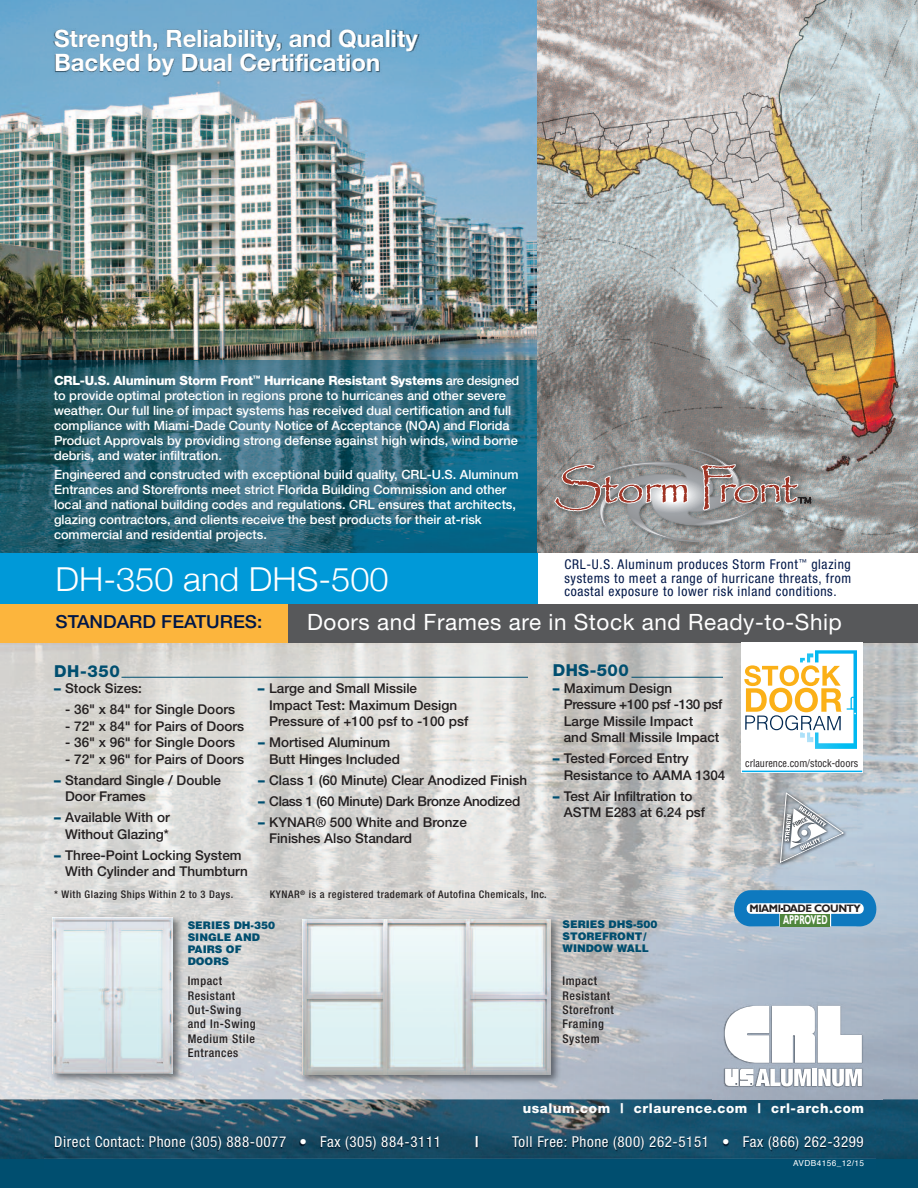
<style>
.page{position:relative;width:918px;height:1188px;background:#fff}
.page>*{position:absolute;margin:0;border:0;box-sizing:border-box;transform-origin:0 0}
.t1{font:300 33px "Helvetica Neue";color:#fff;scale:1.04 1}
.t2{font:700 24px/24px "Helvetica Neue";color:#fff}
.t3{font:22.5px "Helvetica Neue";letter-spacing:.025em;color:#fff}
.t4{font:500 18px "Helvetica Neue";color:#001748;scale:1.04 1}
.t5{font:800 16.5px "Helvetica Neue";letter-spacing:.025em;color:#004e6f}
.t6{font:condensed 15px "Helvetica Neue";letter-spacing:.04em;color:#fff}
.t7{font:700 condensed 15px "Helvetica Neue";color:#fff}
.t8{font:500 13.5px/16.5px "Helvetica Neue";color:#231f20}
.t9{font:condensed 13.5px/13.5px "Helvetica Neue";letter-spacing:.05em;color:#001748;text-align:justify}
.t10{font:800 13.5px "Helvetica Neue";letter-spacing:.045em;color:#fff}
.t11{font:500 13.5px "Helvetica Neue";letter-spacing:-.02em;color:#231f20}
.t12{font:500 12.75px/15px "Helvetica Neue";color:#fff}
.t13{font:700 12.75px "Gill Sans";color:#fff;scale:.61 1}
.t14{font:500 condensed 12px/14.4px "Helvetica Neue";letter-spacing:.05em;color:#231f20}
.t15{font:700 10.8px "Gill Sans";letter-spacing:-.05em;color:#231f20}
.t16{font:500 condensed 10.5px "Helvetica Neue";letter-spacing:.05em;color:#231f20}
.t17{font:900 10.5px/12px "Helvetica";color:#004e6f}
.t18{font:condensed 10.5px "Helvetica";color:#231f20}
.t19{font:8.25px "Helvetica";letter-spacing:.05em;color:#fff}
.s1{font-weight:800}
.s2{font-weight:900;color:#004e6f}
</style>
<div class="page">
<img style="left:0;top:0;width:537px;height:554px">
<div style="left:0;top:641px;width:918px;height:547px;background:#004e6f"></div>
<img style="left:0;top:1099px;width:918px;height:60px">
<img style="left:0;top:360px;width:537px;height:193px">
<img style="left:0;top:643px;width:918px;height:456px">
<img style="left:538px;top:0;width:380px;height:553px">
<div style="left:0;top:604px;width:288px;height:39px;background:#fcb53d"></div>
<div style="left:288px;top:604px;width:630px;height:39px;background:#57585a"></div>
<img style="left:42px;top:909px;width:151px;height:183px">
<img style="left:53px;top:918px;width:120px;height:156px">
<img style="left:285px;top:907px;width:288px;height:186px">
<img style="left:303px;top:919px;width:247px;height:156px">
<img style="left:755px;top:777px;width:102px;height:108px">
<svg style="left:780px;top:792px;width:64px;height:71px;background:#b5bec7"></svg>
<img style="left:45px;top:1120px;width:831px;height:39px">
<img style="left:48px;top:0;width:412px;height:119px">
<div style="left:0;top:554px;width:538px;height:50px;background:#0099d8"></div>
<svg style="left:732px;top:890px;width:147px;height:36px;background:#5ca0c0"></svg>
<img style="left:713px;top:997px;width:169px;height:102px">
<svg style="left:725px;top:1006px;width:137px;height:57px;background:#edeff1"></svg>
<div style="left:812px;top:1069px;width:5px;height:17px;background:#fff"></div>
<svg style="left:818px;top:1069px;width:44px;height:17px"></svg>
<svg style="left:725px;top:1069px;width:86px;height:17px"></svg>
<img style="left:548px;top:443px;width:273px;height:109px">
<svg style="left:554px;top:449px;width:257px;height:93px;background:#9b9695"></svg>
<div style="left:741px;top:643px;width:121px;height:116px;background:#fff"></div>
<svg style="left:744px;top:650px;width:113px;height:99px"></svg>
<div style="left:741px;top:756px;width:121px;height:16px;background:#fff"></div>
<hr style="left:742px;top:771px;width:120px;height:1px;background:#00aeef">
<hr style="left:122px;top:677px;width:406px;height:1px;background:#004e6f">
<hr style="left:632px;top:677px;width:91px;height:1px;background:#004e6f">
<h2 class="t2" style="left:54px;top:28px;width:365px">Strength, Reliability, and Quality<br>Backed by Dual Certification</h2>
<p class="t12" style="left:54px;top:374px;width:467px"><span class="s1">CRL-U.S. Aluminum Storm Front</span><sup>™</sup> <span class="s1">Hurricane Resistant Systems</span> are designed to provide optimal protection in regions prone to hurricanes and other severe weather. Our full line of impact systems has received dual certification and full compliance with Miami-Dade County Notice of Acceptance (NOA) and Florida Product Approvals by providing strong defense against high winds, wind borne debris, and water infiltration.</p>
<p class="t12" style="left:54px;top:469px;width:466px">Engineered and constructed with exceptional build quality, CRL-U.S. Aluminum Entrances and Storefronts meet strict Florida Building Commission and other local and national building codes and regulations. CRL ensures that architects, glazing contractors, and clients receive the best products for their at-risk commercial and residential projects.</p>
<h1 class="t1" style="left:56px;top:560px;width:322px">DH-350 and DHS-500</h1>
<p class="t9" style="left:564px;top:559px;width:288px">CRL-U.S. Aluminum produces Storm Front<sup>™</sup> glazing systems to meet a range of hurricane threats, from coastal exposure to lower risk inland conditions.</p>
<h3 class="t4" style="left:56px;top:615px;width:200px">STANDARD FEATURES:</h3>
<h3 class="t3" style="left:307px;top:614px;width:536px">Doors and Frames are in Stock and Ready-to-Ship</h3>
<p class="t5" style="left:54px;top:665px;width:67px">DH-350</p>
<p class="t8" style="left:54px;top:681px;width:89px"><span class="s2">–</span> Stock Sizes:</p>
<p class="t8" style="left:65px;top:702px;width:171px">- 36" x 84" for Single Doors</p>
<p class="t8" style="left:65px;top:719px;width:180px">- 72" x 84" for Pairs of Doors</p>
<p class="t8" style="left:65px;top:735px;width:171px">- 36" x 96" for Single Doors</p>
<p class="t8" style="left:65px;top:752px;width:180px">- 72" x 96" for Pairs of Doors</p>
<p class="t8" style="left:65px;top:773px;width:158px;text-indent:-11px"><span class="s2">–</span> Standard Single / Double<br>Door Frames</p>
<p class="t8" style="left:54px;top:810px;width:117px;text-align:right"><span class="s2">–</span> Available With or<br>Without Glazing*</p>
<p class="t8" style="left:65px;top:848px;width:184px;text-indent:-11px"><span class="s2">–</span> Three-Point Locking System<br>With Cylinder and Thumbturn</p>
<p class="t8" style="left:269px;top:682px;width:201px;text-indent:-11px"><span class="s2">–</span> Large and Small Missile<br>Impact Test: Maximum Design<br>Pressure of +100 psf to -100 psf</p>
<p class="t8" style="left:269px;top:736px;width:132px;text-indent:-11px"><span class="s2">–</span> Mortised Aluminum<br>Butt Hinges Included</p>
<p class="t8" style="left:258px;top:773px;width:271px"><span class="s2">–</span> Class 1 (60 Minute) Clear Anodized Finish</p>
<p class="t11" style="left:258px;top:796px;width:264px"><span class="s2">–</span> Class 1 (60 Minute) Dark Bronze Anodized</p>
<p class="t8" style="left:269px;top:815px;width:199px;text-indent:-11px"><span class="s2">–</span> KYNAR® 500 White and Bronze<br>Finishes Also Standard</p>
<p class="t5" style="left:553px;top:664px;width:78px">DHS-500</p>
<p class="t8" style="left:564px;top:681px;width:160px;text-indent:-11px"><span class="s2">–</span> Maximum Design<br>Pressure +100 psf -130 psf<br>Large Missile Impact<br>and Small Missile Impact</p>
<p class="t8" style="left:564px;top:751px;width:163px;text-indent:-11px"><span class="s2">–</span> Tested Forced Entry<br>Resistance to AAMA 1304</p>
<p class="t8" style="left:564px;top:789px;width:143px;text-indent:-11px"><span class="s2">–</span> Test Air Infiltration to<br>ASTM E283 at 6.24 psf</p>
<p class="t16" style="left:54px;top:891px;width:181px">* With Glazing Ships Within 2 to 3 Days.</p>
<p class="t16" style="left:270px;top:891px;width:278px">KYNAR<sup>®</sup> is a registered trademark of Autofina Chemicals, Inc.</p>
<p class="t17" style="left:188px;top:920px;width:89px">SERIES DH-350<br>SINGLE AND<br>PAIRS OF<br>DOORS</p>
<p class="t17" style="left:563px;top:919px;width:97px">SERIES DHS-500<br>STOREFRONT/<br>WINDOW WALL</p>
<p class="t14" style="left:188px;top:975px;width:69px">Impact<br>Resistant<br>Out-Swing and In-Swing<br>Medium Stile<br>Entrances</p>
<p class="t14" style="left:563px;top:975px;width:53px">Impact<br>Resistant<br>Storefront<br>Framing<br>System</p>
<p class="t18" style="left:745px;top:759px;width:115px">crlaurence.com/stock-doors</p>
<p class="t15" style="left:750px;top:902px;width:113px">MIAMI DADE COUNTY</p>
<p class="t13" style="left:783px;top:913px;width:75px">APPROVED</p>
<p class="t10" style="left:523px;top:1103px;width:343px">usalum.com | crlaurence.com | crl-arch.com</p>
<p class="t6" style="left:54px;top:1137px;width:388px">Direct Contact: Phone (305) 888-0077 • Fax (305) 884-3111</p>
<p class="t7" style="left:475px;top:1137px;width:5px">|</p>
<p class="t6" style="left:512px;top:1137px;width:353px">Toll Free: Phone (800) 262-5151 • Fax (866) 262-3299</p>
<p class="t19" style="left:793px;top:1160px;width:72px">AVDB4156_12/15</p>
</div>
